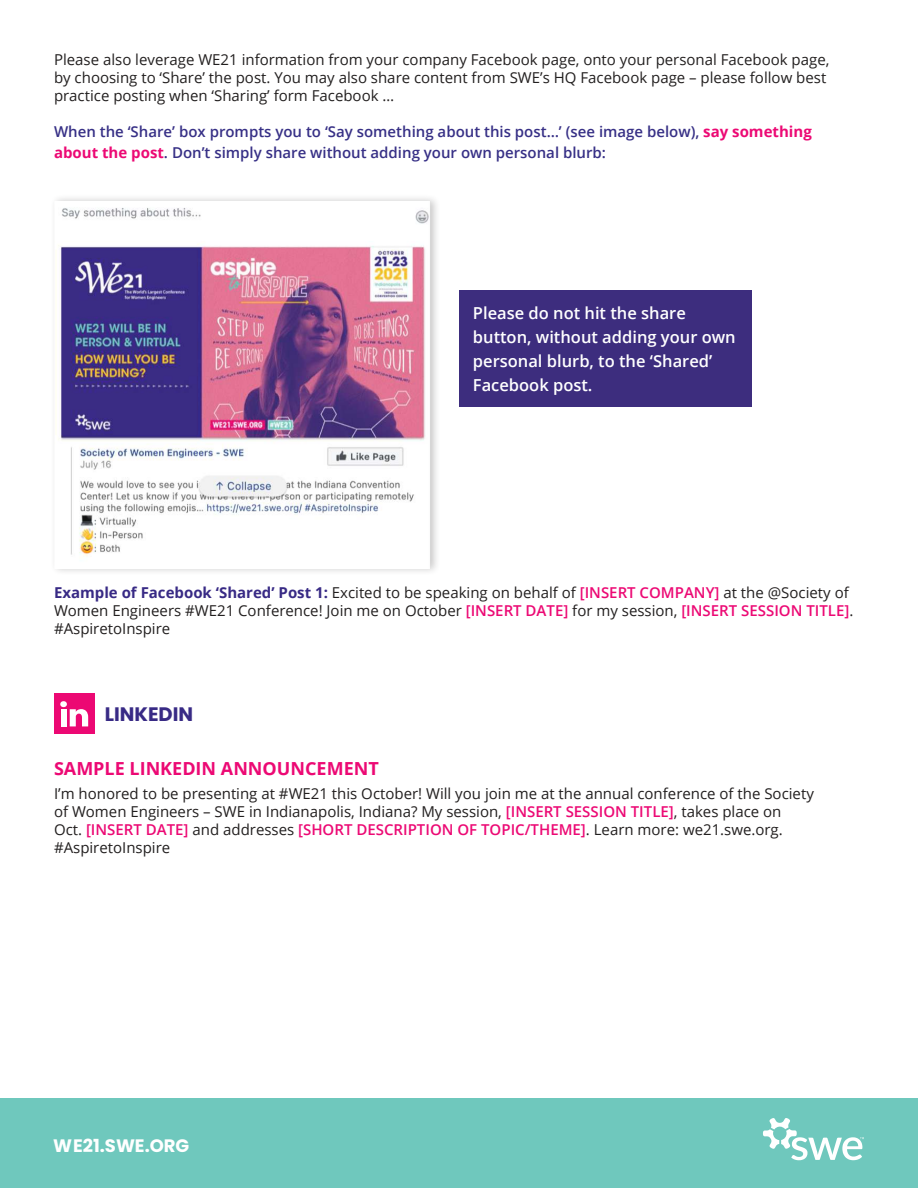
<style>
.page{position:relative;width:918px;height:1188px;background:#fff}
.page>*{position:absolute;margin:0;border:0;box-sizing:border-box;transform-origin:0 0}
.t1{font:700 19.5px "Poppins";color:#382a85}
.t2{font:700 18px "Open Sans";color:#ec0974}
.t3{font:700 18px "Poppins";color:#fff}
.t4{font:600 16.5px/24px "Open Sans";color:#fff}
.t5{font:15px/18px "Open Sans";color:#221f1f}
.t6{font:600 15px/21px "Open Sans";color:#373086}
.s1{font-weight:700;color:#ec0974}
.s2{font-weight:700;color:#382a85}
.s3{font-weight:600;color:#ec0974}
</style>
<div class="page">
<div style="left:459px;top:290px;width:293px;height:117px;background:#3d2d7e"></div>
<div style="left:0;top:1098px;width:918px;height:90px;background:#6fc8bd"></div>
<svg style="left:763px;top:1118px;width:101px;height:42px"></svg>
<div style="left:50px;top:193px;width:391px;height:383px;background:#221f1f;opacity:.25"></div>
<img style="left:54px;top:201px;width:378px;height:367px">
<div style="left:54px;top:693px;width:41px;height:41px;background:#ec0873"></div>
<div style="left:61px;top:709px;width:5px;height:18px;background:#fff"></div>
<svg style="left:70px;top:709px;width:18px;height:17px"></svg>
<div style="left:60px;top:701px;width:7px;height:6px;background:#fff;border-radius:50%"></div>
<p class="t5" style="left:54px;top:53px;width:777px">Please also leverage WE21 information from your company Facebook page, onto your personal Facebook page, by choosing to ‘Share’ the post. You may also share content from SWE’s HQ Facebook page – please follow best practice posting when ‘Sharing’ form Facebook …</p>
<p class="t6" style="left:54px;top:123px;width:759px">When the ‘Share’ box prompts you to ‘Say something about this post…’ (see image below), <span class="s1">say something about the post</span>. Don’t simply share without adding your own personal blurb:</p>
<p class="t4" style="left:473px;top:302px;width:264px">Please do not hit the share button, without adding your own personal blurb, to the ‘Shared’<br>Facebook post.</p>
<p class="t5" style="left:54px;top:585px;width:801px"><span class="s2">Example of Facebook ‘Shared’ Post 1:</span> Excited to be speaking on behalf of <span class="s3">[INSERT COMPANY]</span> at the @Society of<br>Women Engineers #WE21 Conference! Join me on October <span class="s3">[INSERT DATE]</span> for my session, <span class="s3">[INSERT SESSION TITLE]</span>. #AspiretoInspire</p>
<h1 class="t1" style="left:105px;top:703px;width:90px">LINKEDIN</h1>
<p class="t2" style="left:54px;top:761px;width:326px">SAMPLE LINKEDIN ANNOUNCEMENT</p>
<p class="t5" style="left:54px;top:787px;width:761px">I’m honored to be presenting at #WE21 this October! Will you join me at the annual conference of the Society of Women Engineers – SWE in Indianapolis, Indiana? My session, <span class="s3">[INSERT SESSION TITLE]</span>, takes place on<br>Oct. <span class="s3">[INSERT DATE]</span> and addresses <span class="s3">[SHORT DESCRIPTION OF TOPIC/THEME]</span>. Learn more: we21.swe.org. #AspiretoInspire</p>
<p class="t3" style="left:53px;top:1135px;width:138px">WE21.SWE.ORG</p>
</div>
